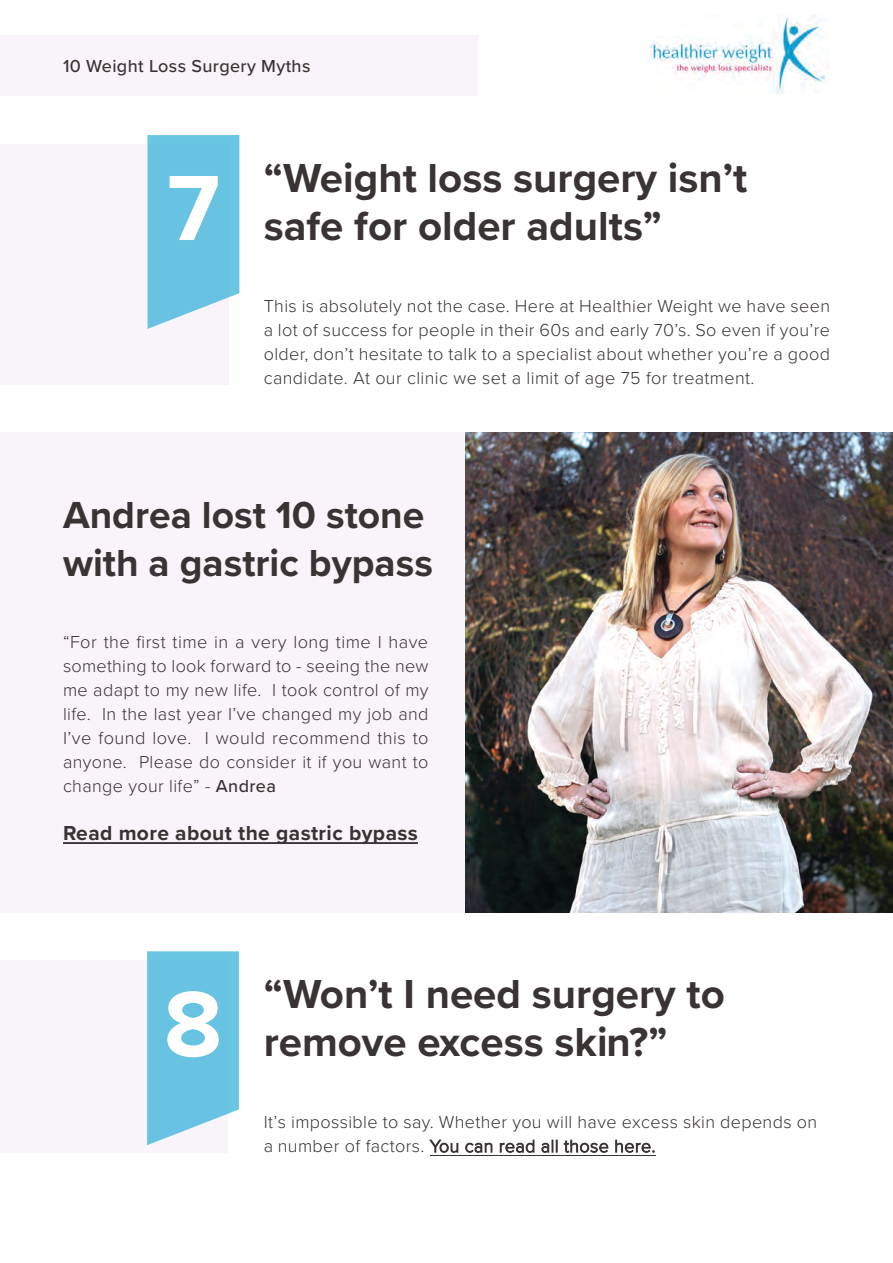
<style>
.page{position:relative;width:893px;height:1263px;background:#fff}
.page>*{position:absolute;margin:0;border:0;box-sizing:border-box;transform-origin:0 0}
.Heading{font:700 96px "Proxima Nova";color:#fff}
.Heading-2{font:700 42px/48px "Proxima Nova";color:#393333}
.Heading-3{font:700 39px/48px "Proxima Nova";color:#393333}
.body{font:700 21px "Proxima Nova";letter-spacing:.02em;color:#393333}
.body-2{font:300 18px/24px "Proxima Nova";letter-spacing:.02em;color:#393333;text-align:justify}
.Heading-4{font:300 18px/24px "Proxima Nova";letter-spacing:.02em;color:#393333}
.body-3{font:500 18px "Proxima Nova";letter-spacing:.02em;color:#393333}
.s1{font-weight:500}
</style>
<div class="page">
<div style="left:0;top:35px;width:478px;height:61px;background:#f9f4f9"></div>
<img style="left:649px;top:14px;width:177px;height:79px">
<img style="left:464px;top:432px;width:429px;height:480px">
<div style="left:0;top:432px;width:464px;height:480px;background:#f9f4f9"></div>
<hr style="left:63px;top:842px;width:355px;height:2px;background:#393333">
<div style="left:0;top:144px;width:228px;height:240px;background:#f9f4f9"></div>
<svg style="left:148px;top:135px;width:91px;height:194px;background:#75c8e4"></svg>
<div style="left:0;top:960px;width:228px;height:192px;background:#f9f4f9"></div>
<svg style="left:147px;top:951px;width:92px;height:194px;background:#75c8e4"></svg>
<hr style="left:430px;top:1155px;width:225px;height:1px;background:#393333">
<p class="body-3" style="left:63px;top:53px;width:249px">10 Weight Loss Surgery Myths</p>
<p class="Heading" style="left:167px;top:136px;width:54px">7</p>
<p class="Heading-2" style="left:264px;top:153px;width:485px">“Weight loss surgery isn’t safe for older adults”</p>
<p class="body-2" style="left:264px;top:293px;width:568px">This is absolutely not the case. Here at Healthier Weight we have seen a lot of success for people in their 60s and early 70’s. So even if you’re older, don’t hesitate to talk to a specialist about whether you’re a good candidate. At our clinic we set a limit of age 75 for treatment.</p>
<p class="Heading-3" style="left:63px;top:490px;width:371px">Andrea lost 10 stone with a gastric bypass</p>
<p class="body-2" style="left:63px;top:629px;width:367px">“For the first time in a very long time I have something to look forward to - seeing the new me adapt to my new life. I took control of my life. In the last year I’ve changed my job and I’ve found love. I would recommend this to anyone. Please do consider it if you want to change your life” - <span class="s1">Andrea</span></p>
<p class="body" style="left:63px;top:817px;width:356px">Read more about the gastric bypass</p>
<p class="Heading" style="left:164px;top:952px;width:60px">8</p>
<p class="Heading-2" style="left:264px;top:969px;width:463px">“Won’t I need surgery to remove excess skin?”</p>
<p class="Heading-4" style="left:264px;top:1109px;width:555px">It’s impossible to say. Whether you will have excess skin depends on a number of factors. You can read all those here.</p>
</div>
